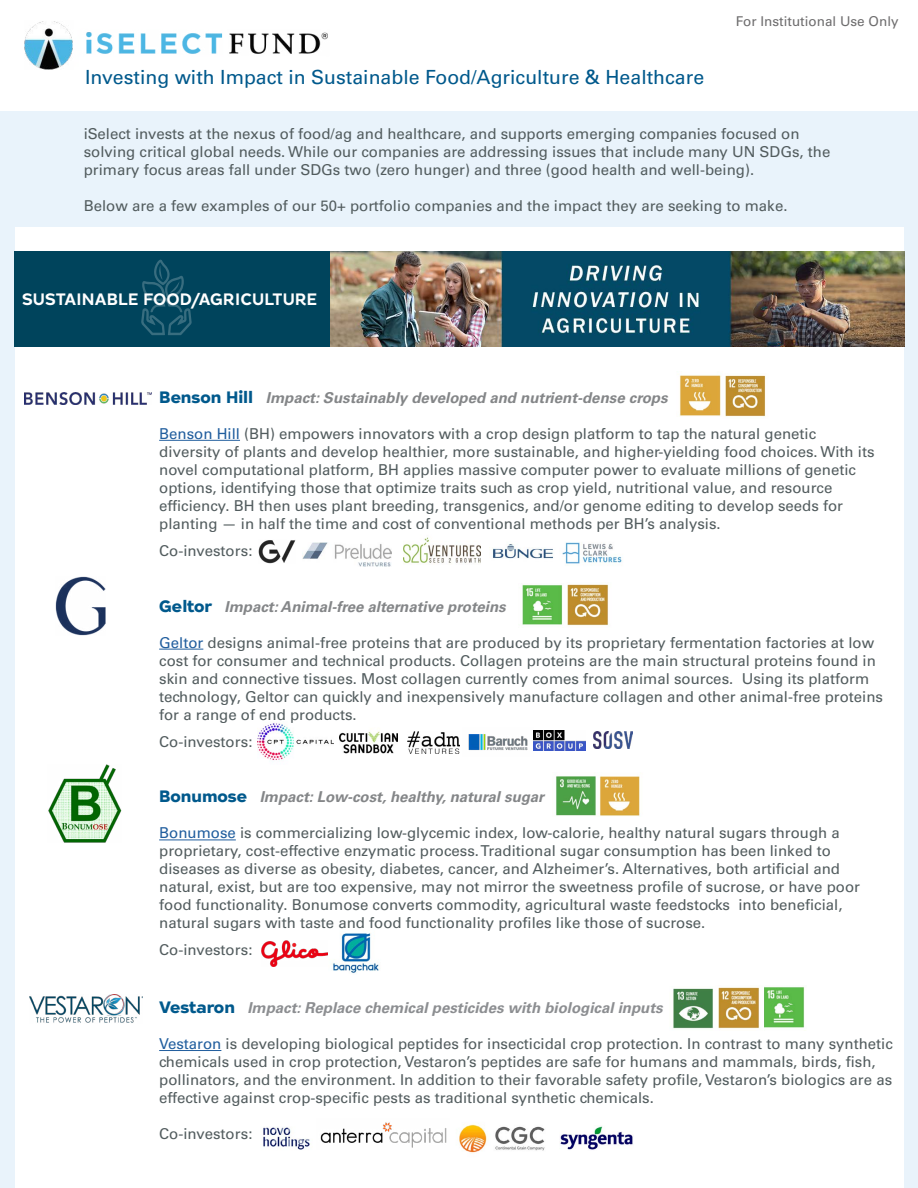
<style>
.page{position:relative;width:918px;height:1188px;background:#fff}
.page>*{position:absolute;margin:0;border:0;box-sizing:border-box;transform-origin:0 0}
.t1{font:19.5px "Univers LT Std";color:#00598c}
.t2{font:700 16.5px "Patricia Gothic";letter-spacing:.01em;color:#fff}
.t3{font:15px/18px "Univers LT Std";color:#525c5e}
.t4{font:italic 700 15px "Univers LT Std";color:#848688}
.t5{font:italic 700 15px "Univers LT Std";color:#8c8e91}
.t6{font:13.5px "Univers LT Std";color:#6e6d6e}
.s1{font-family:"Patricia Gothic";font-weight:800;font-style:normal;font-size:16.5px;color:#00598c}
.s2{color:#215e9e}
</style>
<div class="page">
<div style="left:0;top:114px;width:918px;height:1074px;background:#e9f3fb"></div>
<div style="left:15px;top:0;width:888px;height:1188px;background:#fff"></div>
<img style="left:492px;top:544px;width:61px;height:15px">
<img style="left:257px;top:723px;width:76px;height:37px">
<hr style="left:159px;top:440px;width:81px;height:1px;background:#215e9e">
<hr style="left:159px;top:649px;width:44px;height:1px;background:#215e9e">
<hr style="left:159px;top:840px;width:77px;height:1px;background:#215e9e">
<hr style="left:159px;top:1050px;width:62px;height:1px;background:#215e9e">
<img style="left:24px;top:21px;width:304px;height:49px">
<img style="left:24px;top:392px;width:128px;height:12px">
<img style="left:55px;top:576px;width:51px;height:60px">
<div style="left:0;top:111px;width:918px;height:115px;background:#e9f3fb"></div>
<img style="left:48px;top:765px;width:74px;height:78px">
<img style="left:29px;top:994px;width:114px;height:29px">
<img style="left:259px;top:540px;width:37px;height:24px">
<img style="left:302px;top:542px;width:89px;height:25px">
<img style="left:403px;top:537px;width:78px;height:26px">
<img style="left:562px;top:542px;width:60px;height:22px">
<img style="left:679px;top:375px;width:42px;height:41px">
<img style="left:725px;top:375px;width:41px;height:42px">
<img style="left:522px;top:584px;width:41px;height:41px">
<img style="left:567px;top:584px;width:42px;height:42px">
<img style="left:555px;top:776px;width:41px;height:40px">
<img style="left:599px;top:776px;width:41px;height:40px">
<img style="left:673px;top:987px;width:87px;height:42px">
<img style="left:764px;top:986px;width:41px;height:42px">
<img style="left:330px;top:252px;width:574px;height:95px">
<div style="left:15px;top:252px;width:315px;height:95px;background:#00445c"></div>
<svg style="left:141px;top:259px;width:51px;height:76px"></svg>
<img style="left:340px;top:731px;width:57px;height:23px">
<img style="left:407px;top:731px;width:52px;height:23px">
<img style="left:468px;top:730px;width:66px;height:21px">
<img style="left:534px;top:731px;width:51px;height:20px">
<img style="left:594px;top:732px;width:38px;height:17px">
<img style="left:262px;top:941px;width:66px;height:26px">
<img style="left:332px;top:933px;width:47px;height:40px">
<img style="left:263px;top:1127px;width:47px;height:23px">
<img style="left:320px;top:1122px;width:127px;height:26px">
<img style="left:459px;top:1124px;width:86px;height:29px">
<img style="left:560px;top:1126px;width:73px;height:24px">
<h1 class="t1" style="left:85px;top:65px;width:620px">Investing with Impact in Sustainable Food/Agriculture &amp; Healthcare</h1>
<p class="t6" style="left:736px;top:14px;width:164px">For Institutional Use Only</p>
<p class="t3" style="left:84px;top:125px;width:748px">iSelect invests at the nexus of food/ag and healthcare, and supports emerging companies focused on solving critical global needs. While our companies are addressing issues that include many UN SDGs, the primary focus areas fall under SDGs two (zero hunger) and three (good health and well-being).</p>
<p class="t3" style="left:84px;top:197px;width:705px">Below are a few examples of our 50+ portfolio companies and the impact they are seeking to make.</p>
<p class="t2" style="left:22px;top:286px;width:297px">SUSTAINABLE FOOD/AGRICULTURE</p>
<p class="t4" style="left:159px;top:389px;width:510px"><span class="s1">Benson Hill</span> Impact: Sustainably developed and nutrient-dense crops</p>
<p class="t3" style="left:159px;top:425px;width:717px"><span class="s2">Benson Hill</span> (BH) empowers innovators with a crop design platform to tap the natural genetic diversity of plants and develop healthier, more sustainable, and higher-yielding food choices. With its novel computational platform, BH applies massive computer power to evaluate millions of genetic options, identifying those that optimize traits such as crop yield, nutritional value, and resource efficiency. BH then uses plant breeding, transgenics, and/or genome editing to develop seeds for planting — in half the time and cost of conventional methods per BH’s analysis.</p>
<p class="t3" style="left:159px;top:542px;width:95px">Co-investors:</p>
<p class="t4" style="left:159px;top:598px;width:348px"><span class="s1">Geltor</span> Impact: Animal-free alternative proteins</p>
<p class="t3" style="left:159px;top:633px;width:725px"><span class="s2">Geltor</span> designs animal-free proteins that are produced by its proprietary fermentation factories at low cost for consumer and technical products. Collagen proteins are the main structural proteins found in skin and connective tissues. Most collagen currently comes from animal sources. Using its platform technology, Geltor can quickly and inexpensively manufacture collagen and other animal-free proteins for a range of end products.</p>
<p class="t3" style="left:159px;top:732px;width:95px">Co-investors:</p>
<p class="t4" style="left:159px;top:788px;width:386px"><span class="s1">Bonumose</span> Impact: Low-cost, healthy, natural sugar</p>
<p class="t3" style="left:159px;top:824px;width:702px"><span class="s2">Bonumose</span> is commercializing low-glycemic index, low-calorie, healthy natural sugars through a proprietary, cost-effective enzymatic process. Traditional sugar consumption has been linked to diseases as diverse as obesity, diabetes, cancer, and Alzheimer’s. Alternatives, both artificial and natural, exist, but are too expensive, may not mirror the sweetness profile of sucrose, or have poor food functionality. Bonumose converts commodity, agricultural waste feedstocks into beneficial, natural sugars with taste and food functionality profiles like those of sucrose.</p>
<p class="t3" style="left:159px;top:941px;width:95px">Co-investors:</p>
<p class="t5" style="left:159px;top:999px;width:505px"><span class="s1">Vestaron</span> Impact: Replace chemical pesticides with biological inputs</p>
<p class="t3" style="left:159px;top:1035px;width:735px"><span class="s2">Vestaron</span> is developing biological peptides for insecticidal crop protection. In contrast to many synthetic chemicals used in crop protection, Vestaron’s peptides are safe for humans and mammals, birds, fish, pollinators, and the environment. In addition to their favorable safety profile, Vestaron’s biologics are as effective against crop-specific pests as traditional synthetic chemicals.</p>
<p class="t3" style="left:159px;top:1125px;width:95px">Co-investors:</p>
</div>
